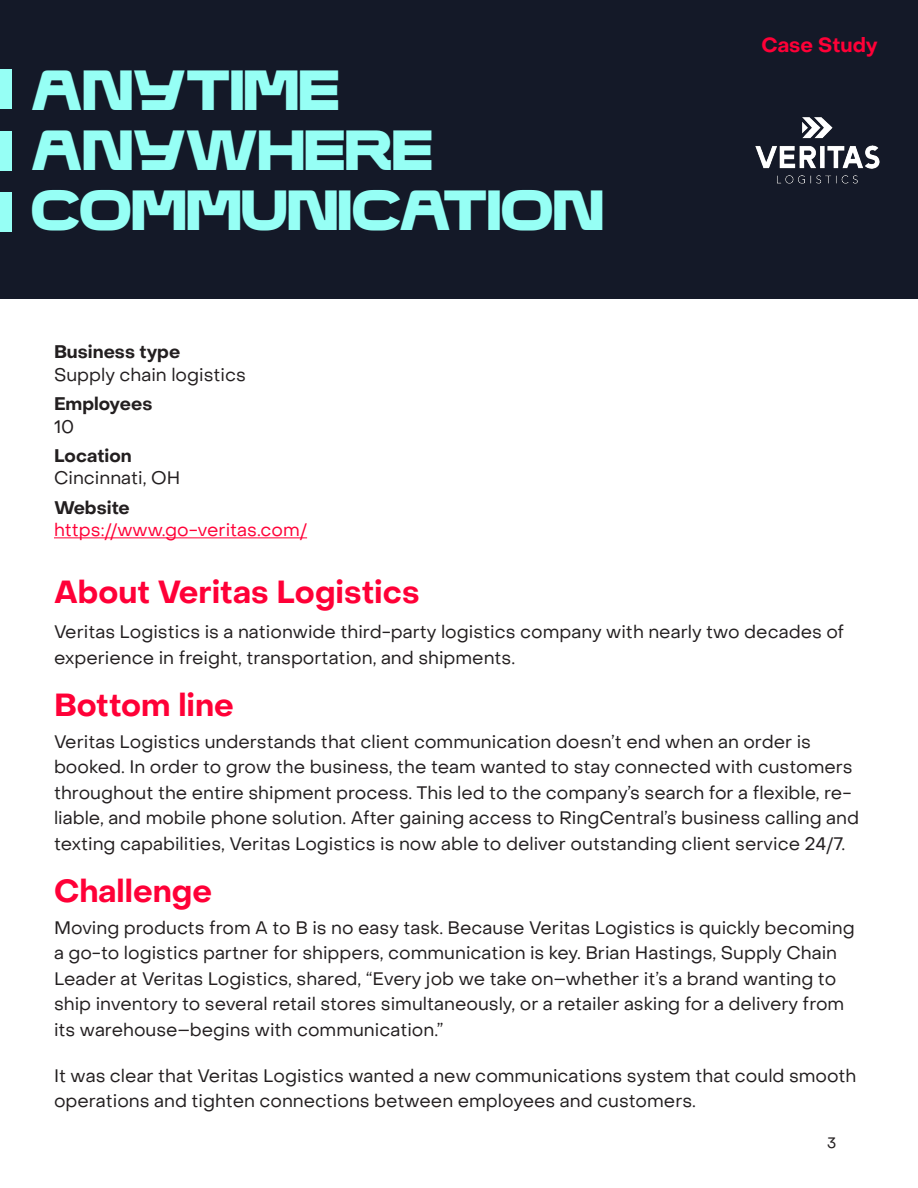
<style>
.page{position:relative;width:918px;height:1188px;background:#fff}
.page>*{position:absolute;margin:0;border:0;box-sizing:border-box;transform-origin:0 0}
.t1{font:49.5px/59.7px "Bandwidth Display";color:#96fff5}
.t2{font:700 31.5px "PP Object Sans";color:#ff0037}
.t3{font:700 20.25px "PP Object Sans";color:#ff0037}
.t4{font:18px/25.5px "PP Object Sans";color:#231f20}
.t5{font:700 18px "PP Object Sans";color:#231f20}
.t6{font:18px "PP Object Sans";color:#ff0037}
.t7{font:15px "PP Object Sans";color:#231f20}
</style>
<div class="page">
<div style="left:0;top:0;width:918px;height:298px;background:#141928"></div>
<div style="left:0;top:69px;width:11px;height:40px;background:#96fff5"></div>
<div style="left:0;top:131px;width:12px;height:39px;background:#96fff5"></div>
<div style="left:0;top:192px;width:12px;height:40px;background:#96fff5"></div>
<img style="left:755px;top:117px;width:125px;height:67px">
<hr style="left:54px;top:537px;width:253px;height:1px;background:#ff0037">
<h1 class="t1" style="left:32px;top:58px;width:574px">ANYTIME<br>ANYWHERE<br>COMMUNICATION</h1>
<p class="t5" style="left:54px;top:341px;width:128px">Business type</p>
<p class="t4" style="left:54px;top:362px;width:193px">Supply chain logistics</p>
<p class="t5" style="left:54px;top:393px;width:100px">Employees</p>
<p class="t4" style="left:54px;top:414px;width:22px">10</p>
<p class="t5" style="left:54px;top:445px;width:79px">Location</p>
<p class="t4" style="left:54px;top:465px;width:128px">Cincinnati, OH</p>
<p class="t5" style="left:54px;top:496px;width:77px">Website</p>
<p class="t6" style="left:54px;top:519px;width:255px">https://www.go-veritas.com/</p>
<p class="t3" style="left:761px;top:33px;width:118px">Case Study</p>
<h2 class="t2" style="left:54px;top:573px;width:367px">About Veritas Logistics</h2>
<p class="t4" style="left:54px;top:620px;width:792px">Veritas Logistics is a nationwide third-party logistics company with nearly two decades of experience in freight, transportation, and shipments.</p>
<h2 class="t2" style="left:54px;top:685px;width:181px">Bottom line</h2>
<p class="t4" style="left:54px;top:729px;width:807px">Veritas Logistics understands that client communication doesn’t end when an order is booked. In order to grow the business, the team wanted to stay connected with customers throughout the entire shipment process. This led to the company’s search for a flexible, re&shy;liable, and mobile phone solution. After gaining access to RingCentral’s business calling and texting capabilities, Veritas Logistics is now able to deliver outstanding client service 24/7.</p>
<h2 class="t2" style="left:54px;top:871px;width:160px">Challenge</h2>
<p class="t4" style="left:54px;top:915px;width:802px">Moving products from A to B is no easy task. Because Veritas Logistics is quickly becoming a go-to logistics partner for shippers, communication is key. Brian Hastings, Supply Chain Leader at Veritas Logistics, shared, “Every job we take on–whether it’s a brand wanting to ship inventory to several retail stores simultaneously, or a retailer asking for a delivery from its warehouse–begins with communication.”</p>
<p class="t4" style="left:54px;top:1063px;width:804px">It was clear that Veritas Logistics wanted a new communications system that could smooth operations and tighten connections between employees and customers.</p>
<p class="t7" style="left:827px;top:1134px;width:11px">3</p>
</div>
